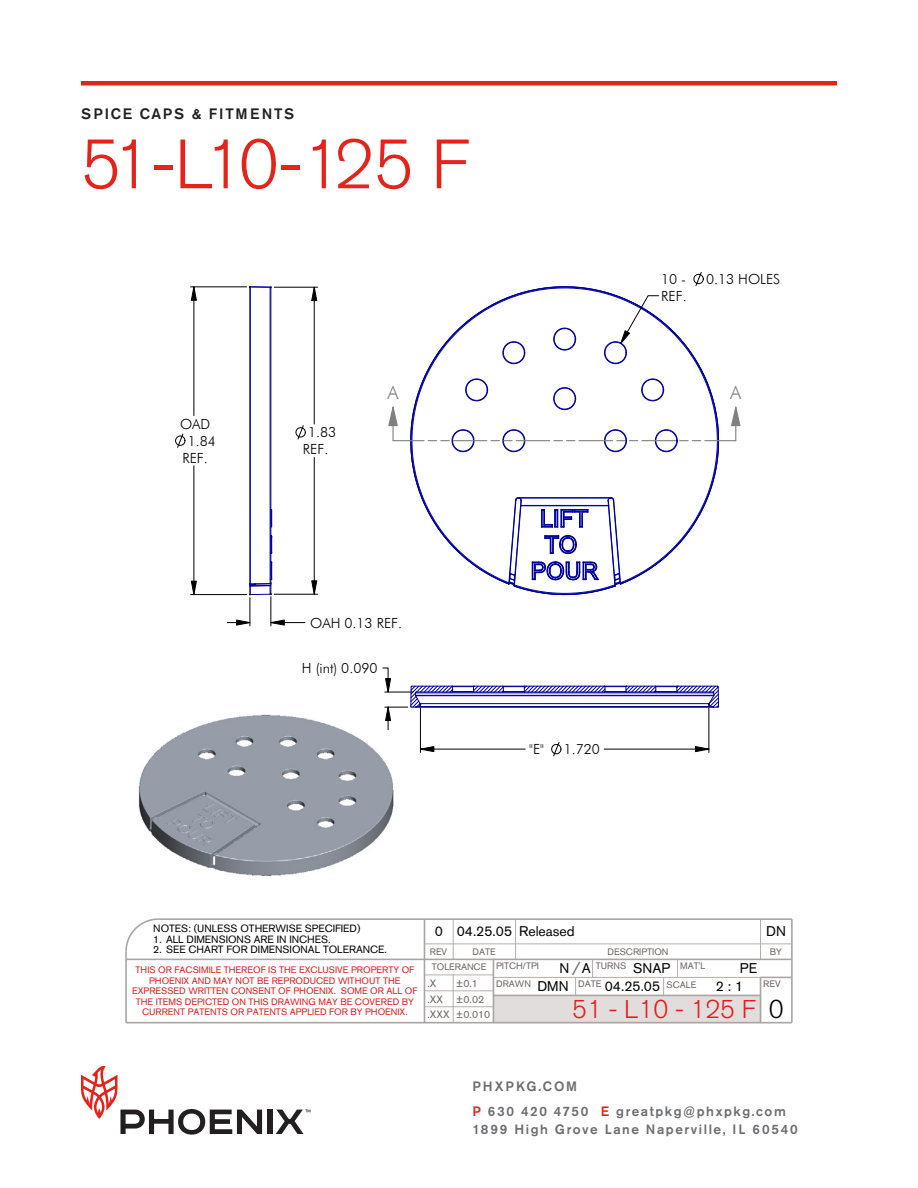
<style>
.page{position:relative;width:918px;height:1188px;background:#fff}
.page>*{position:absolute;margin:0;border:0;box-sizing:border-box;transform-origin:0 0}
.t1{font:300 69px "Akzidenz Grotesk Std";letter-spacing:-.115em;color:#e5231b}
.t2{font:300 25.5px "Akzidenz Grotesk Std";color:#e11c1b}
.t3{font:300 25.5px "Akzidenz Grotesk Std";color:#000}
.t4{font:300 18.6px "Futura BT";color:#808080}
.t5{font:300 18.6px "Akzidenz Grotesk Std";color:#6e6361}
.t6{font:500 15px "Akzidenz Grotesk Std";letter-spacing:.115em;color:#231f20}
.t7{font:300 13.95px/16.8px "Futura BT";color:#000;text-align:center}
.t8{font:13.95px "Akzidenz Grotesk Std";color:#000}
.t9{font:500 13.5px/24.8px "Akzidenz Grotesk Std";letter-spacing:.115em;color:#6c6d70}
.t10{font:10.5px "Akzidenz Grotesk Std";color:#000}
.t11{font:10.5px/15.9px "Akzidenz Grotesk Std";color:#6e6361}
.t12{font:9.3px/10.5px "Akzidenz Grotesk Std";color:#e11c1b;text-align:center}
.t13{font:9.3px "Akzidenz Grotesk Std";color:#6e6361}
.s1{color:#e5231b}
</style>
<div class="page">
<div style="left:267px;top:1110px;width:5px;height:24px;background:#231f20"></div>
<svg style="left:81px;top:1066px;width:181px;height:69px"></svg>
<svg style="left:276px;top:1110px;width:34px;height:24px"></svg>
<div style="left:81px;top:81px;width:756px;height:5px;background:#e5231b"></div>
<img style="left:126px;top:271px;width:666px;height:753px">
<hr style="left:424px;top:943px;width:368px;height:1px;background:#b7aeac">
<hr style="left:453px;top:975px;width:1px;height:48px;background:#b7aeac">
<hr style="left:493px;top:977px;width:268px;height:1px;background:#b7aeac">
<hr style="left:424px;top:990px;width:69px;height:1px;background:#b7aeac">
<hr style="left:424px;top:1006px;width:69px;height:1px;background:#b7aeac">
<hr style="left:424px;top:975px;width:69px;height:1px;background:#b7aeac">
<svg style="left:453px;top:920px;width:1px;height:39px"></svg>
<svg style="left:663px;top:978px;width:1px;height:17px"></svg>
<svg style="left:575px;top:978px;width:1px;height:17px"></svg>
<svg style="left:677px;top:960px;width:1px;height:17px"></svg>
<svg style="left:515px;top:920px;width:1px;height:39px"></svg>
<hr style="left:760px;top:919px;width:1px;height:40px;background:#b7aeac">
<svg style="left:592px;top:960px;width:1px;height:17px"></svg>
<svg style="left:125px;top:917px;width:35px;height:36px"></svg>
<hr style="left:493px;top:995px;width:268px;height:1px;background:#aca4a2">
<hr style="left:158px;top:918px;width:634px;height:2px;background:#aca4a2">
<hr style="left:424px;top:919px;width:1px;height:104px;background:#aca4a2">
<hr style="left:761px;top:977px;width:31px;height:1px;background:#aca4a2">
<hr style="left:126px;top:959px;width:666px;height:1px;background:#aca4a2">
<hr style="left:760px;top:977px;width:1px;height:46px;background:#aca4a2">
<hr style="left:126px;top:1022px;width:666px;height:1px;background:#aca4a2">
<hr style="left:791px;top:919px;width:2px;height:104px;background:#aca4a2">
<hr style="left:493px;top:959px;width:1px;height:64px;background:#aca4a2">
<hr style="left:125px;top:951px;width:2px;height:72px;background:#aca4a2">
<hr style="left:250px;top:287px;width:1px;height:297px;background:#0000a0">
<hr style="left:270px;top:288px;width:1px;height:295px;background:#0000a0">
<svg style="left:270px;top:509px;width:2px;height:19px"></svg>
<svg style="left:270px;top:534px;width:2px;height:21px"></svg>
<svg style="left:410px;top:286px;width:309px;height:299px"></svg>
<svg style="left:641px;top:378px;width:23px;height:25px"></svg>
<svg style="left:553px;top:327px;width:23px;height:24px"></svg>
<svg style="left:553px;top:387px;width:23px;height:23px"></svg>
<svg style="left:502px;top:341px;width:23px;height:23px"></svg>
<svg style="left:465px;top:378px;width:23px;height:25px"></svg>
<svg style="left:508px;top:497px;width:113px;height:98px"></svg>
<svg style="left:551px;top:742px;width:11px;height:15px"></svg>
<hr style="left:420px;top:708px;width:1px;height:44px;background:#000">
<hr style="left:709px;top:708px;width:1px;height:44px;background:#000">
<hr style="left:420px;top:749px;width:105px;height:1px;background:#000">
<hr style="left:604px;top:749px;width:105px;height:1px;background:#000">
<svg style="left:420px;top:746px;width:14px;height:6px"></svg>
<svg style="left:695px;top:746px;width:15px;height:6px"></svg>
<svg style="left:249px;top:286px;width:23px;height:3px"></svg>
<hr style="left:191px;top:287px;width:56px;height:1px;background:#000">
<hr style="left:191px;top:594px;width:56px;height:1px;background:#000">
<hr style="left:194px;top:287px;width:1px;height:129px;background:#000">
<hr style="left:194px;top:466px;width:1px;height:129px;background:#000">
<svg style="left:175px;top:433px;width:11px;height:15px"></svg>
<hr style="left:314px;top:457px;width:1px;height:137px;background:#000">
<hr style="left:274px;top:287px;width:44px;height:1px;background:#000">
<hr style="left:274px;top:594px;width:44px;height:1px;background:#000">
<hr style="left:314px;top:287px;width:1px;height:137px;background:#000">
<svg style="left:295px;top:425px;width:11px;height:15px"></svg>
<svg style="left:191px;top:286px;width:6px;height:15px"></svg>
<svg style="left:191px;top:581px;width:6px;height:14px"></svg>
<svg style="left:311px;top:287px;width:6px;height:14px"></svg>
<svg style="left:311px;top:580px;width:6px;height:15px"></svg>
<svg style="left:382px;top:667px;width:337px;height:63px"></svg>
<hr style="left:271px;top:622px;width:34px;height:1px;background:#000">
<svg style="left:227px;top:561px;width:58px;height:65px"></svg>
<svg style="left:693px;top:272px;width:11px;height:14px"></svg>
<svg style="left:604px;top:295px;width:55px;height:69px"></svg>
<svg style="left:387px;top:406px;width:12px;height:21px"></svg>
<svg style="left:730px;top:406px;width:11px;height:21px"></svg>
<hr style="left:392px;top:407px;width:2px;height:34px;background:#808080">
<hr style="left:735px;top:407px;width:1px;height:34px;background:#808080">
<hr style="left:393px;top:440px;width:31px;height:1px;background:#808080">
<svg style="left:428px;top:428px;width:47px;height:24px"></svg>
<hr style="left:453px;top:440px;width:34px;height:1px;background:#808080">
<svg style="left:491px;top:429px;width:34px;height:23px"></svg>
<hr style="left:516px;top:440px;width:34px;height:1px;background:#808080">
<svg style="left:554px;top:440px;width:21px;height:1px"></svg>
<hr style="left:579px;top:440px;width:34px;height:1px;background:#808080">
<svg style="left:604px;top:429px;width:34px;height:23px"></svg>
<hr style="left:642px;top:440px;width:33px;height:1px;background:#808080">
<svg style="left:655px;top:429px;width:46px;height:23px"></svg>
<hr style="left:705px;top:440px;width:31px;height:1px;background:#808080">
<h3 class="t6" style="left:81px;top:105px;width:215px">SPICE CAPS &amp; FITMENTS</h3>
<h1 class="t1" style="left:81px;top:126px;width:391px">51-L10-125 F</h1>
<h3 class="t7" style="left:661px;top:271px;width:26px">10 -</h3>
<h3 class="t7" style="left:706px;top:271px;width:76px">0.13 HOLES</h3>
<h3 class="t7" style="left:661px;top:287px;width:27px">REF.</h3>
<h3 class="t7" style="left:180px;top:416px;width:32px">OAD</h3>
<h3 class="t7" style="left:188px;top:432px;width:30px">1.84</h3>
<h3 class="t7" style="left:182px;top:449px;width:27px">REF.</h3>
<h3 class="t7" style="left:303px;top:424px;width:35px">1.83<br>REF.</h3>
<h3 class="t4" style="left:387px;top:381px;width:13px">A</h3>
<h3 class="t4" style="left:730px;top:381px;width:13px">A</h3>
<h3 class="t7" style="left:310px;top:614px;width:94px">OAH 0.13 REF.</h3>
<h3 class="t7" style="left:302px;top:660px;width:77px">H (int) 0.090</h3>
<h3 class="t7" style="left:529px;top:741px;width:16px">"E"</h3>
<h3 class="t7" style="left:564px;top:741px;width:38px">1.720</h3>
<p class="t10" style="left:153px;top:923px;width:209px">NOTES: (UNLESS OTHERWISE SPECIFIED)</p>
<p class="t10" style="left:153px;top:933px;width:179px">1. ALL DIMENSIONS ARE IN INCHES.</p>
<h3 class="t8" style="left:435px;top:923px;width:10px">0</h3>
<h3 class="t8" style="left:457px;top:923px;width:57px">04.25.05</h3>
<h3 class="t8" style="left:519px;top:923px;width:57px">Released</h3>
<h3 class="t8" style="left:766px;top:923px;width:21px">DN</h3>
<p class="t10" style="left:153px;top:944px;width:235px">2. SEE CHART FOR DIMENSIONAL TOLERANCE.</p>
<p class="t12" style="left:132px;top:965px;width:287px">THIS OR FACSIMILE THEREOF IS THE EXCLUSIVE PROPERTY OF PHOENIX AND MAY NOT BE REPRODUCED WITHOUT THE EXPRESSED WRITTEN CONSENT OF PHOENIX. SOME OR ALL OF THE ITEMS DEPICTED ON THIS DRAWING MAY BE COVERED BY</p>
<p class="t12" style="left:142px;top:1007px;width:267px">CURRENT PATENTS OR PATENTS APPLIED FOR BY PHOENIX.</p>
<p class="t13" style="left:430px;top:946px;width:19px">REV</p>
<p class="t13" style="left:472px;top:946px;width:25px">DATE</p>
<p class="t13" style="left:607px;top:946px;width:63px">DESCRIPTION</p>
<p class="t13" style="left:770px;top:946px;width:14px">BY</p>
<p class="t13" style="left:432px;top:962px;width:56px">TOLERANCE</p>
<p class="t11" style="left:428px;top:975px;width:64px">.X<br>.XX<br>.XXX ±0.010</p>
<h3 class="t5" style="left:572px;top:958px;width:10px">/</h3>
<p class="t13" style="left:496px;top:961px;width:44px">PITCH/TPI</p>
<p class="t13" style="left:596px;top:961px;width:32px">TURNS</p>
<p class="t13" style="left:680px;top:961px;width:27px">MAT'L</p>
<h3 class="t8" style="left:633px;top:960px;width:38px">SNAP</h3>
<h3 class="t8" style="left:560px;top:960px;width:11px">N</h3>
<h3 class="t8" style="left:582px;top:960px;width:11px">A</h3>
<h3 class="t8" style="left:740px;top:960px;width:19px">PE</h3>
<p class="t11" style="left:456px;top:975px;width:30px">±0.1 ±0.02</p>
<p class="t13" style="left:496px;top:979px;width:36px">DRAWN</p>
<p class="t13" style="left:578px;top:979px;width:25px">DATE</p>
<p class="t13" style="left:763px;top:979px;width:19px">REV</p>
<p class="t13" style="left:667px;top:979px;width:31px">SCALE</p>
<h3 class="t8" style="left:537px;top:978px;width:33px">DMN</h3>
<h3 class="t8" style="left:605px;top:978px;width:57px">04.25.05</h3>
<h3 class="t8" style="left:716px;top:978px;width:29px">2 : 1</h3>
<h2 class="t2" style="left:572px;top:995px;width:185px">51 - L10 - 125 F</h2>
<h2 class="t3" style="left:769px;top:995px;width:16px">0</h2>
<h3 class="t9" style="left:472px;top:1074px;width:315px">PHXPKG.COM<br><span class="s1">P</span> 630 420 4750 <span class="s1">E</span> greatpkg@phxpkg.com</h3>
<h3 class="t9" style="left:472px;top:1117px;width:327px">1899 High Grove Lane Naperville, IL 60540</h3>
</div>
